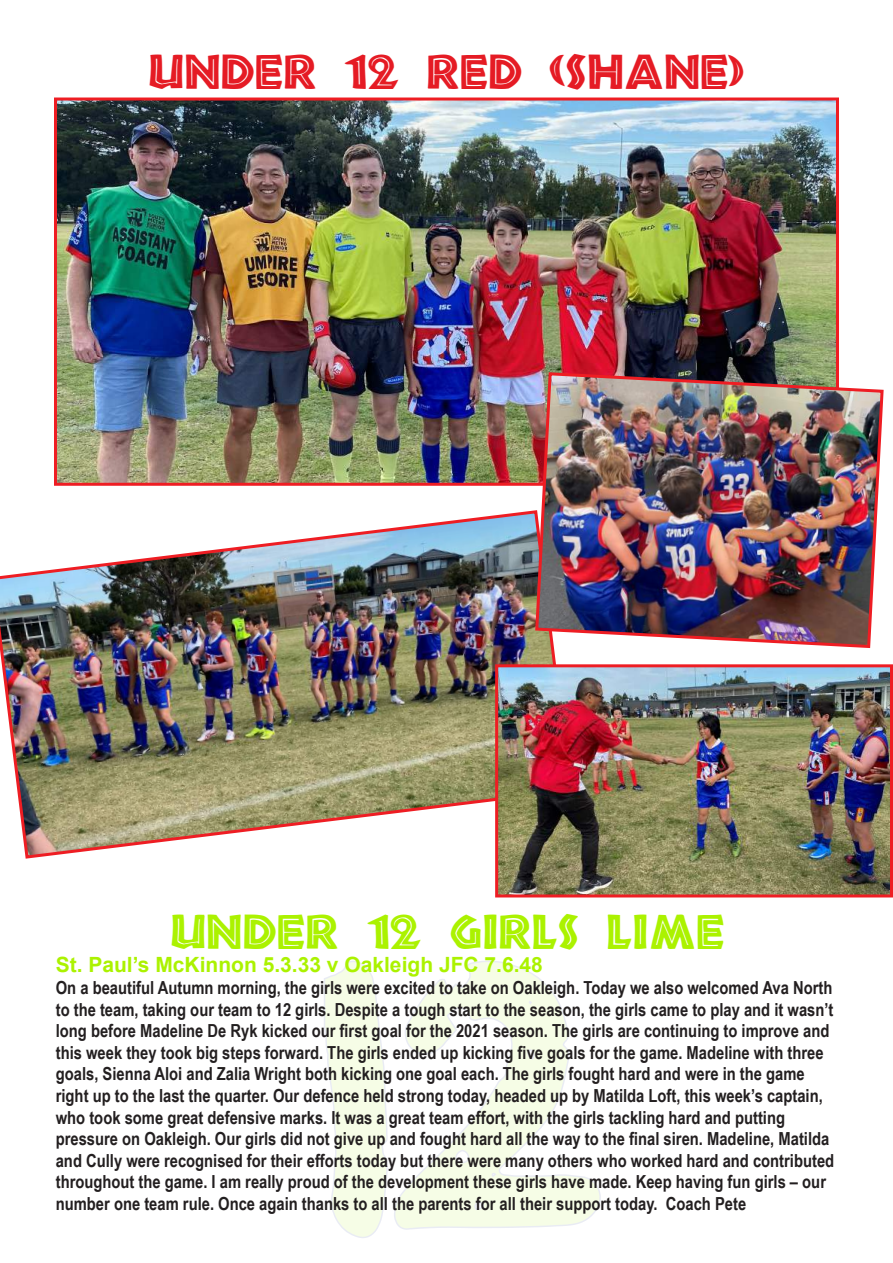
<style>
.page{position:relative;width:893px;height:1263px;background:#fff}
.page>*{position:absolute;margin:0;border:0;box-sizing:border-box;transform-origin:0 0}
.t1{font:375px "Borna Sinner";color:#abf200}
.t2{font:45px "African";color:#e51b24}
.t3{font:45px "African";color:#abf200}
.t4{font:700 21px "Arial";color:#abf200}
.t5{font:700 18px/21.6px "Arial Narrow";color:#231f20}
</style>
<div class="page">
<img style="left:58px;top:102px;width:777px;height:380px">
<div style="left:54px;top:98px;width:785px;height:388px;border:3px solid #ee1d23"></div>
<img style="left:0;top:510px;width:556px;height:349px">
<img style="left:499px;top:668px;width:390px;height:225px">
<div style="left:495px;top:664px;width:398px;height:233px;border:3px solid #ee1d23"></div>
<svg style="left:324px;top:961px;width:64px;height:277px"></svg>
<svg style="left:394px;top:961px;width:207px;height:269px"></svg>
<img style="left:534px;top:371px;width:350px;height:279px">
<h2 class="t2" style="left:148px;top:54px;width:598px">UNDER 12 RED (SHANE)</h2>
<h2 class="t3" style="left:170px;top:914px;width:556px">UNDER 12 GIRLS LIME</h2>
<p class="t4" style="left:56px;top:951px;width:489px">St. Paul’s McKinnon 5.3.33 v Oakleigh JFC 7.6.48</p>
<p class="t5" style="left:56px;top:976px;width:780px">On a beautiful Autumn morning, the girls were excited to take on Oakleigh. Today we also welcomed Ava North to the team, taking our team to 12 girls. Despite a tough start to the season, the girls came to play and it wasn’t long before Madeline De Ryk kicked our first goal for the 2021 season. The girls are continuing to improve and this week they took big steps forward. The girls ended up kicking five goals for the game. Madeline with three goals, Sienna Aloi and Zalia Wright both kicking one goal each. The girls fought hard and were in the game right up to the last the quarter. Our defence held strong today, headed up by Matilda Loft, this week’s captain, who took some great defensive marks. It was a great team effort, with the girls tackling hard and putting pressure on Oakleigh. Our girls did not give up and fought hard all the way to the final siren. Madeline, Matilda and Cully were recognised for their efforts today but there were many others who worked hard and contributed throughout the game. I am really proud of the development these girls have made. Keep having fun girls – our number one team rule. Once again thanks to all the parents for all their support today. Coach Pete</p>
<h1 class="t1" style="left:311px;top:940px;width:272px">12</h1>
</div>
